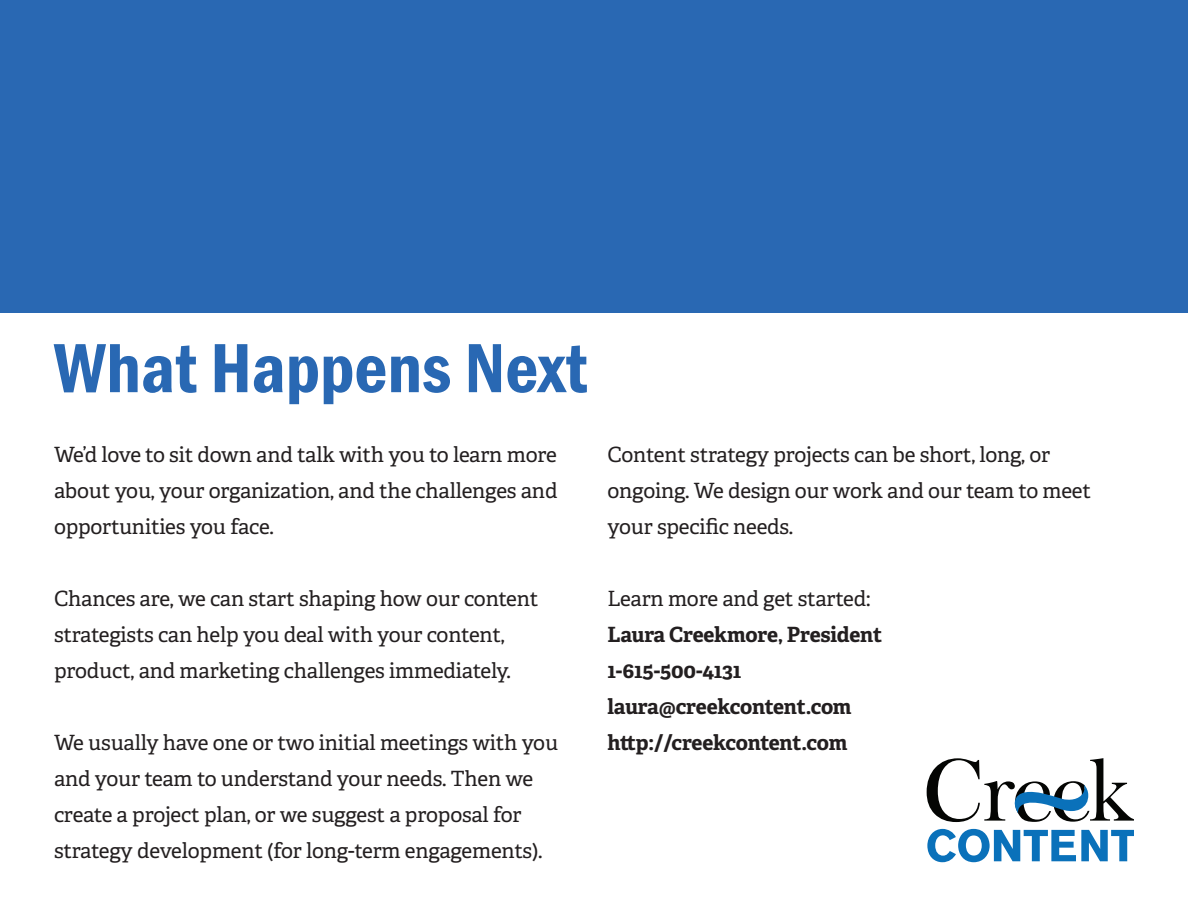
<style>
.page{position:relative;width:1188px;height:918px;background:#fff}
.page>*{position:absolute;margin:0;border:0;box-sizing:border-box;transform-origin:0 0}
.t1{font:72px "Franklin Gothic URW Con Dem";color:#2968b3}
.t2{font:21px/36px "Adelle";letter-spacing:-.01em;color:#231f20}
.t3{font:700 21px "Adelle";letter-spacing:-.015em;color:#231f20}
</style>
<div class="page">
<div style="left:0;top:0;width:1188px;height:312px;background:#2968b3"></div>
<svg style="left:927px;top:829px;width:207px;height:33px"></svg>
<svg style="left:927px;top:758px;width:207px;height:64px"></svg>
<p class="t1" style="left:54px;top:320px;width:535px">What Happens Next</p>
<p class="t2" style="left:54px;top:437px;width:505px;text-align:justify">We’d love to sit down and talk with you to learn more about you, your organization, and the challenges and opportunities you face.</p>
<p class="t2" style="left:54px;top:581px;width:486px">Chances are, we can start shaping how our content strategists can help you deal with your content, product, and marketing challenges immediately.</p>
<p class="t2" style="left:54px;top:725px;width:506px">We usually have one or two initial meetings with you and your team to understand your needs. Then we create a project plan, or we suggest a proposal for strategy development (for long-term engagements).</p>
<p class="t2" style="left:607px;top:437px;width:485px">Content strategy projects can be short, long, or ongoing. We design our work and our team to meet your specific needs.</p>
<p class="t2" style="left:607px;top:581px;width:265px">Learn more and get started:</p>
<p class="t3" style="left:607px;top:621px;width:276px">Laura Creekmore, President</p>
<p class="t3" style="left:607px;top:657px;width:136px">1-615-500-4131</p>
<p class="t3" style="left:607px;top:693px;width:246px">laura@creekcontent.com</p>
<p class="t3" style="left:607px;top:729px;width:241px">http://creekcontent.com</p>
</div>
